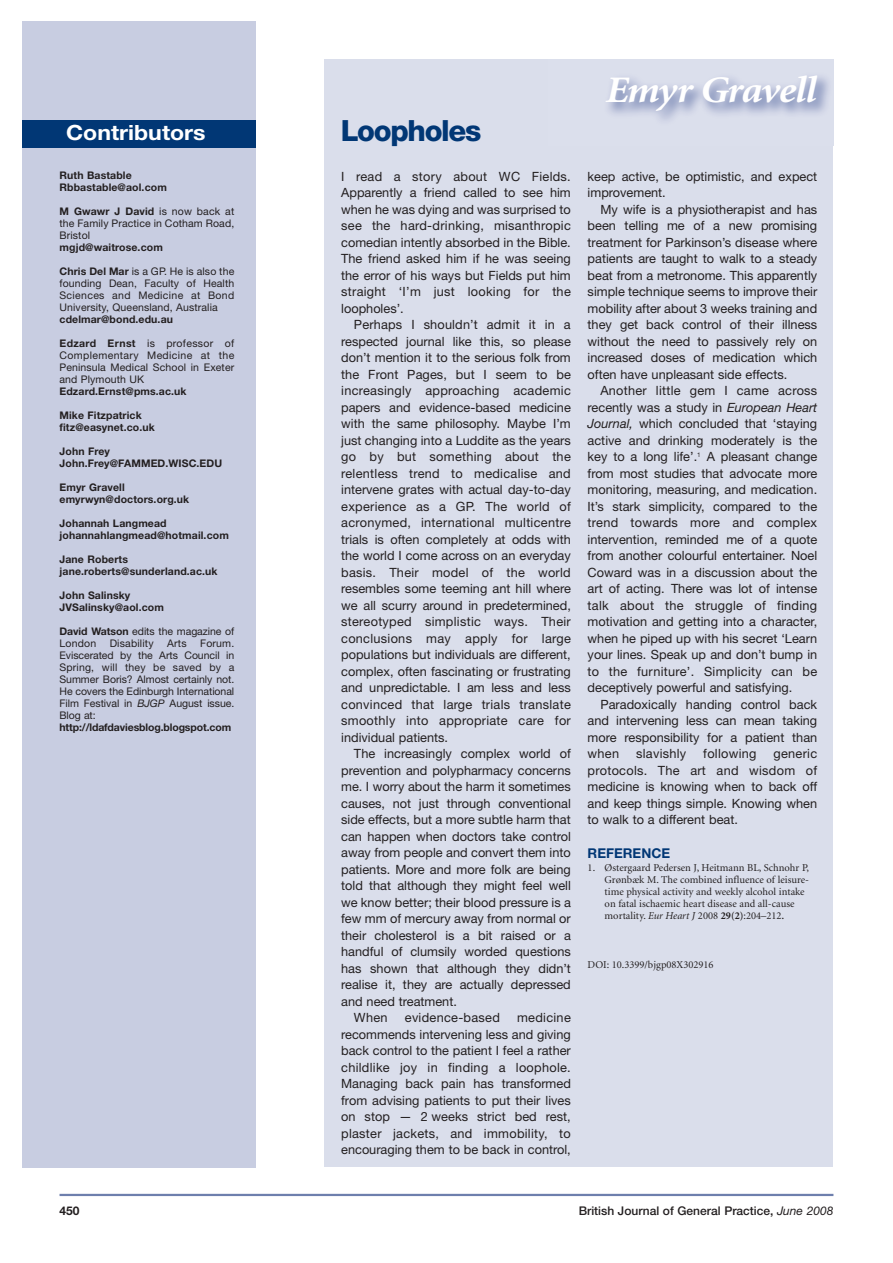
<style>
.page{position:relative;width:893px;height:1263px;background:#fff}
.page>*{position:absolute;margin:0;border:0;box-sizing:border-box;transform-origin:0 0}
.t1{font:italic 700 37.5px "Minion";letter-spacing:-.04em;color:#fff;scale:1.1 1}
.t2{font:800 29.25px "Helvetica Neue";letter-spacing:-.045em;color:#013775}
.t3{font:21px "Helvetica Neue Bold TT";color:#fff;scale:1.1 1}
.t4{font:13.5px "Helvetica Neue Bold TT";color:#013775}
.t5{font:12.75px/16.5px "Helvetica Neue";color:#231f20;text-align:justify}
.t6{font:12.75px "Helvetica Neue";letter-spacing:.02em;color:#231f20}
.t7{font:500 12px "Helvetica Neue";color:#231f20}
.t8{font:700 12px "Helvetica Neue";color:#231f20}
.t9{font:10.5px/12px "Helvetica Neue";letter-spacing:.01em;color:#231f20;text-align:justify}
.t10{font:700 10.5px/12px "Helvetica Neue";letter-spacing:.01em;color:#231f20}
.t11{font:10.5px/12px "Minion";color:#231f20}
.t12{font:700 10.5px "Helvetica Neue";letter-spacing:-.01em;color:#231f20}
.s1{font-weight:700}
.s2{font-style:italic}
.s3{font-size:12px}
.s4{font-family:"Helvetica Neue Italic TT";font-weight:400}
</style>
<div class="page">
<div style="left:22px;top:21px;width:233px;height:1146px;background:#c8cde1"></div>
<div style="left:22px;top:120px;width:233px;height:27px;background:#013775"></div>
<hr style="left:60px;top:1194px;width:773px;height:2px;background:#6e7fad">
<div style="left:324px;top:60px;width:509px;height:1107px;background:#dadeeb"></div>
<h3 class="t3" style="left:66px;top:120px;width:128px">Contributors</h3>
<p class="t10" style="left:60px;top:170px;width:109px">Ruth Bastable<br>Rbbastable@aol.com</p>
<p class="t9" style="left:60px;top:206px;width:176px"><span class="s1">M Gwawr J David</span> is now back at the Family Practice in Cotham Road, Bristol</p>
<p class="t10" style="left:60px;top:242px;width:105px">mgjd@waitrose.com</p>
<p class="t9" style="left:60px;top:266px;width:176px"><span class="s1">Chris Del Mar</span> is a GP. He is also the founding Dean, Faculty of Health Sciences and Medicine at Bond University, Queensland, Australia</p>
<p class="t10" style="left:60px;top:314px;width:115px">cdelmar@bond.edu.au</p>
<p class="t9" style="left:60px;top:338px;width:176px"><span class="s1">Edzard Ernst</span> is professor of Complementary Medicine at the Peninsula Medical School in Exeter and Plymouth UK</p>
<p class="t10" style="left:60px;top:386px;width:129px">Edzard.Ernst@pms.ac.uk</p>
<p class="t10" style="left:60px;top:410px;width:97px">Mike Fitzpatrick fitz@easynet.co.uk</p>
<p class="t10" style="left:60px;top:446px;width:164px">John Frey<br>John.Frey@FAMMED.WISC.EDU</p>
<p class="t10" style="left:60px;top:482px;width:131px">Emyr Gravell emyrwyn@doctors.org.uk</p>
<p class="t10" style="left:60px;top:518px;width:171px">Johannah Langmead johannahlangmead@hotmail.com</p>
<p class="t10" style="left:60px;top:554px;width:160px">Jane Roberts jane.roberts@sunderland.ac.uk</p>
<p class="t10" style="left:60px;top:590px;width:106px">John Salinsky<br>JVSalinsky@aol.com</p>
<p class="t9" style="left:60px;top:626px;width:176px"><span class="s1">David Watson</span> edits the magazine of<br>London</p>
<p class="t9" style="left:60px;top:638px;width:176px;text-indent:141px">Forum.<br>Eviscerated by the Arts Council in Spring, will they be saved by a Summer Boris? Almost certainly not.<br>He covers the Edinburgh International Film Festival in <span class="s2">BJGP</span> August issue.<br>Blog at:</p>
<p class="t12" style="left:60px;top:724px;width:173px">http://ldafdaviesblog.blogspot.com</p>
<p class="t9" style="left:110px;top:638px;width:45px">Disability</p>
<p class="t9" style="left:167px;top:638px;width:21px">Arts</p>
<h2 class="t2" style="left:341px;top:120px;width:142px">Loopholes</h2>
<p class="t5" style="left:341px;top:169px;width:231px">I read a story about WC Fields.<br>Apparently a friend called to see him when he was dying and was surprised to see the hard-drinking, misanthropic comedian intently absorbed in the Bible.<br>The friend asked him if he was seeing the error of his ways but Fields put him straight ‘I’m just looking for the loopholes’.</p>
<p class="t5" style="left:341px;top:318px;width:231px;text-indent:13px">Perhaps I shouldn’t admit it in a respected journal like this, so please don’t mention it to the serious folk from the Front Pages, but I seem to be increasingly approaching academic papers and evidence-based medicine with the same philosophy. Maybe I’m just changing into a Luddite as the years go by but something about the relentless trend to medicalise and intervene grates with actual day-to-day experience as a GP. The world of acronymed, international multicentre trials is often completely at odds with the world I come across on an everyday basis. Their model of the world resembles some teeming ant hill where we all scurry around in predetermined, stereotyped simplistic ways. Their conclusions may apply for large populations but individuals are different, complex, often fascinating or frustrating and unpredictable. I am less and less convinced that large trials translate smoothly into appropriate care for individual patients.</p>
<p class="t5" style="left:354px;top:747px;width:218px">The increasingly complex world of</p>
<p class="t5" style="left:341px;top:763px;width:231px">prevention and polypharmacy concerns</p>
<p class="t5" style="left:341px;top:780px;width:231px">me. I worry about the harm it sometimes</p>
<p class="t5" style="left:341px;top:796px;width:231px">causes, not just through conventional</p>
<p class="t5" style="left:341px;top:813px;width:231px">side effects, but a more subtle harm that</p>
<p class="t5" style="left:341px;top:829px;width:231px">can happen when doctors take control</p>
<p class="t5" style="left:341px;top:846px;width:231px">away from people and convert them into</p>
<p class="t5" style="left:341px;top:862px;width:231px">patients. More and more folk are being</p>
<p class="t5" style="left:341px;top:879px;width:231px">told that although they might feel well</p>
<p class="t5" style="left:341px;top:895px;width:231px">we know better; their blood pressure is a</p>
<p class="t5" style="left:341px;top:912px;width:231px">few mm of mercury away from normal or</p>
<p class="t5" style="left:341px;top:928px;width:231px">their cholesterol is a bit raised or a</p>
<p class="t5" style="left:341px;top:945px;width:231px">handful of clumsily worded questions</p>
<p class="t5" style="left:341px;top:961px;width:231px">has shown that although they didn’t</p>
<p class="t5" style="left:341px;top:978px;width:231px">realise it, they are actually depressed</p>
<p class="t5" style="left:341px;top:994px;width:117px">and need treatment.</p>
<p class="t5" style="left:354px;top:1011px;width:35px">When</p>
<p class="t6" style="left:405px;top:1013px;width:97px">evidence-based</p>
<p class="t5" style="left:341px;top:1011px;width:231px;text-indent:176px">medicine recommends intervening less and giving back control to the patient I feel a rather childlike joy in finding a loophole.<br>Managing back pain has transformed from advising patients to put their lives on stop — 2 weeks strict bed rest, plaster jackets, and immobility, to encouraging them to be back in control,</p>
<h1 class="t1" style="left:606px;top:76px;width:193px">Emyr Gravell</h1>
<p class="t5" style="left:588px;top:169px;width:231px">keep active, be optimistic, and expect improvement.</p>
<p class="t5" style="left:588px;top:202px;width:231px;text-indent:13px">My wife is a physiotherapist and has been telling me of a new promising treatment for Parkinson’s disease where patients are taught to walk to a steady beat from a metronome. This apparently simple technique seems to improve their mobility after about 3 weeks training and they get back control of their illness without the need to passively rely on increased doses of medication which often have unpleasant side effects.</p>
<p class="t5" style="left:588px;top:384px;width:231px;text-indent:13px">Another little gem I came across recently was a study in <span class="s2">European Heart Journal,</span> which concluded that ‘staying active and drinking moderately is the key to a long life’.<sup>1</sup> A pleasant change from most studies that advocate more monitoring, measuring, and medication.<br>It’s stark simplicity, compared to the trend towards more and complex intervention, reminded me of a quote from another colourful entertainer. Noel Coward was in a discussion about the art of acting. There was lot of intense talk about the struggle of finding motivation and getting into a character, when he piped up with his secret ‘Learn your lines. Speak up and don’t bump in to the furniture’. Simplicity can be deceptively powerful and satisfying.</p>
<p class="t5" style="left:588px;top:697px;width:231px;text-indent:13px">Paradoxically handing control back and intervening less can mean taking more responsibility for a patient than when</p>
<p class="t6" style="left:636px;top:749px;width:52px">slavishly</p>
<p class="t6" style="left:703px;top:749px;width:55px">following</p>
<p class="t5" style="left:588px;top:747px;width:231px;text-indent:186px">generic protocols. The art and wisdom of medicine is knowing when to back off and keep things simple. Knowing when to walk to a different beat.</p>
<p class="t4" style="left:588px;top:845px;width:84px">REFERENCE</p>
<p class="t11" style="left:605px;top:863px;width:206px;text-indent:-17px">1. Østergaard Pedersen J, Heitmann BL, Schnohr P, Grønbæk M. The combined influence of leisure&shy;time physical activity and weekly alcohol intake on fatal ischaemic heart disease and all-cause mortality. <span class="s2">Eur Heart J</span> 2008 <span class="s1">29(2)</span>:204–212<span class="s3">.</span></p>
<p class="t11" style="left:588px;top:960px;width:128px">DOI: 10.3399/bjgp08X302916</p>
<p class="t8" style="left:60px;top:1206px;width:22px">450</p>
<p class="t7" style="left:579px;top:1206px;width:256px">British Journal of General Practice, <span class="s4">June 2008</span></p>
</div>
